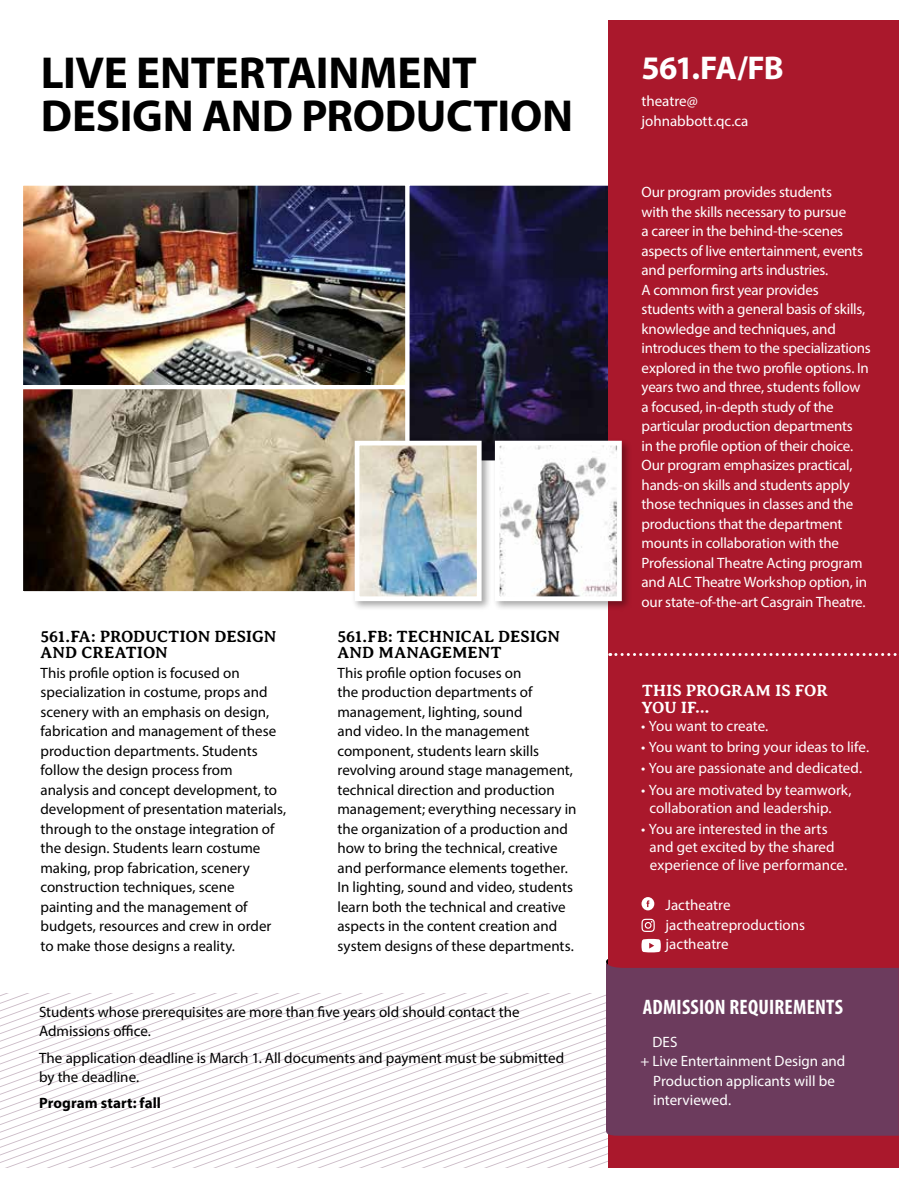
<style>
.page{position:relative;width:918px;height:1188px;background:#fff}
.page>*{position:absolute;margin:0;border:0;box-sizing:border-box;transform-origin:0 0}
.t1{font:700 45px/43.5px "Myriad Pro";letter-spacing:-.005em;color:#000}
.t2{font:700 33px "Myriad Pro";letter-spacing:-.045em;color:#fff}
.t3{font:700 condensed 21px "Myriad Pro";letter-spacing:.01em;color:#fff}
.t4{font:700 16.5px/16.5px "Averia Serif Libre";letter-spacing:-.005em;color:#000}
.t5{font:700 16.5px/16.5px "Averia Serif Libre";letter-spacing:-.005em;color:#fff}
.t6{font:15px/19.5px "Myriad Pro";color:#000}
.t7{font:15px/19.5px "Myriad Pro";letter-spacing:-.01em;color:#fff}
.t8{font:700 15px "Myriad Pro";letter-spacing:.005em;color:#000}
</style>
<div class="page">
<svg style="left:0;top:994px;width:606px;height:6px"></svg>
<svg style="left:0;top:1000px;width:606px;height:7px"></svg>
<svg style="left:0;top:1007px;width:606px;height:6px"></svg>
<svg style="left:0;top:1013px;width:606px;height:7px"></svg>
<svg style="left:0;top:1020px;width:606px;height:7px"></svg>
<svg style="left:1px;top:1027px;width:605px;height:6px"></svg>
<svg style="left:0;top:1033px;width:606px;height:7px"></svg>
<svg style="left:0;top:1040px;width:606px;height:7px"></svg>
<svg style="left:0;top:1047px;width:606px;height:7px"></svg>
<svg style="left:0;top:1054px;width:606px;height:6px"></svg>
<svg style="left:0;top:1060px;width:606px;height:7px"></svg>
<svg style="left:0;top:1067px;width:606px;height:7px"></svg>
<svg style="left:0;top:1074px;width:606px;height:6px"></svg>
<svg style="left:0;top:1080px;width:606px;height:7px"></svg>
<svg style="left:0;top:1087px;width:606px;height:7px"></svg>
<svg style="left:0;top:1094px;width:606px;height:6px"></svg>
<svg style="left:0;top:1100px;width:608px;height:68px"></svg>
<img style="left:24px;top:187px;width:380px;height:198px">
<div style="left:20px;top:183px;width:388px;height:213px;border:3px solid #fff"></div>
<img style="left:24px;top:390px;width:380px;height:200px">
<div style="left:20px;top:386px;width:388px;height:208px;border:3px solid #fff"></div>
<img style="left:411px;top:187px;width:198px;height:251px">
<div style="left:407px;top:183px;width:209px;height:280px;border:3px solid #fff"></div>
<div style="left:609px;top:20px;width:290px;height:1148px;background:#aa182c"></div>
<div style="left:606px;top:962px;width:293px;height:174px;background:#6c3b5d"></div>
<svg style="left:610px;top:653px;width:287px;height:3px"></svg>
<svg style="left:642px;top:897px;width:12px;height:13px"></svg>
<svg style="left:642px;top:919px;width:13px;height:13px"></svg>
<svg style="left:642px;top:939px;width:19px;height:13px"></svg>
<div style="left:352px;top:438px;width:140px;height:174px;background:#000;opacity:.35"></div>
<img style="left:361px;top:447px;width:115px;height:148px">
<div style="left:355px;top:441px;width:127px;height:160px;border:5px solid #fff"></div>
<div style="left:492px;top:438px;width:140px;height:174px;background:#000;opacity:.35"></div>
<img style="left:501px;top:447px;width:115px;height:148px">
<div style="left:495px;top:441px;width:127px;height:160px;border:5px solid #fff"></div>
<h1 class="t1" style="left:41px;top:49px;width:534px">LIVE ENTERTAINMENT<br>DESIGN AND PRODUCTION</h1>
<h2 class="t2" style="left:642px;top:46px;width:144px">561.FA/FB</h2>
<p class="t7" style="left:642px;top:91px;width:109px">theatre@ johnabbott.qc.ca</p>
<p class="t4" style="left:40px;top:628px;width:237px">561.FA: PRODUCTION DESIGN<br>AND CREATION</p>
<p class="t6" style="left:40px;top:663px;width:247px">This profile option is focused on specialization in costume, props and scenery with an emphasis on design, fabrication and management of these production departments. Students follow the design process from<br>analysis and concept development, to development of presentation materials, through to the onstage integration of the design. Students learn costume making, prop fabrication, scenery construction techniques, scene painting and the management of budgets, resources and crew in order to make those designs a reality.</p>
<p class="t4" style="left:338px;top:628px;width:224px">561.FB: TECHNICAL DESIGN<br>AND MANAGEMENT</p>
<p class="t6" style="left:338px;top:663px;width:240px">This profile option focuses on<br>the production departments of management, lighting, sound<br>and video. In the management component, students learn skills revolving around stage management, technical direction and production management; everything necessary in the organization of a production and how to bring the technical, creative and performance elements together.<br>In lighting, sound and video, students learn both the technical and creative aspects in the content creation and system designs of these departments.</p>
<p class="t6" style="left:39px;top:1002px;width:482px">Students whose prerequisites are more than five years old should contact the<br>Admissions office.</p>
<p class="t6" style="left:39px;top:1048px;width:527px">The application deadline is March 1. All documents and payment must be submitted by the deadline.</p>
<p class="t8" style="left:39px;top:1094px;width:124px">Program start: fall</p>
<p class="t7" style="left:642px;top:182px;width:231px">Our program provides students<br>with the skills necessary to pursue<br>a career in the behind-the-scenes aspects of live entertainment, events and performing arts industries.<br>A common first year provides students with a general basis of skills, knowledge and techniques, and introduces them to the specializations explored in the two profile options. In years two and three, students follow a focused, in-depth study of the particular production departments<br>in the profile option of their choice.<br>Our program emphasizes practical, hands-on skills and students apply those techniques in classes and the productions that the department mounts in collaboration with the Professional Theatre Acting program and ALC Theatre Workshop option, in our state-of-the-art Casgrain Theatre.</p>
<p class="t5" style="left:641px;top:682px;width:188px">THIS PROGRAM IS FOR<br>YOU IF…</p>
<p class="t7" style="left:641px;top:716px;width:128px">• You want to create.</p>
<p class="t7" style="left:641px;top:737px;width:229px">• You want to bring your ideas to life.</p>
<p class="t7" style="left:641px;top:758px;width:222px">• You are passionate and dedicated.</p>
<p class="t7" style="left:650px;top:780px;width:203px;line-height:18px;text-indent:-8px">• You are motivated by teamwork, collaboration and leadership.</p>
<p class="t7" style="left:650px;top:820px;width:199px;line-height:18px;text-indent:-8px">• You are interested in the arts and get excited by the shared experience of live performance.</p>
<p class="t7" style="left:666px;top:895px;width:141px">Jactheatre jactheatreproductions jactheatre</p>
<h3 class="t3" style="left:643px;top:994px;width:202px">ADMISSION REQUIREMENTS</h3>
<p class="t7" style="left:653px;top:1032px;width:26px">DES</p>
<p class="t7" style="left:641px;top:1051px;width:206px">+ Live Entertainment Design and</p>
<p class="t7" style="left:653px;top:1071px;width:183px">Production applicants will be</p>
<p class="t7" style="left:653px;top:1090px;width:79px">interviewed.</p>
</div>
